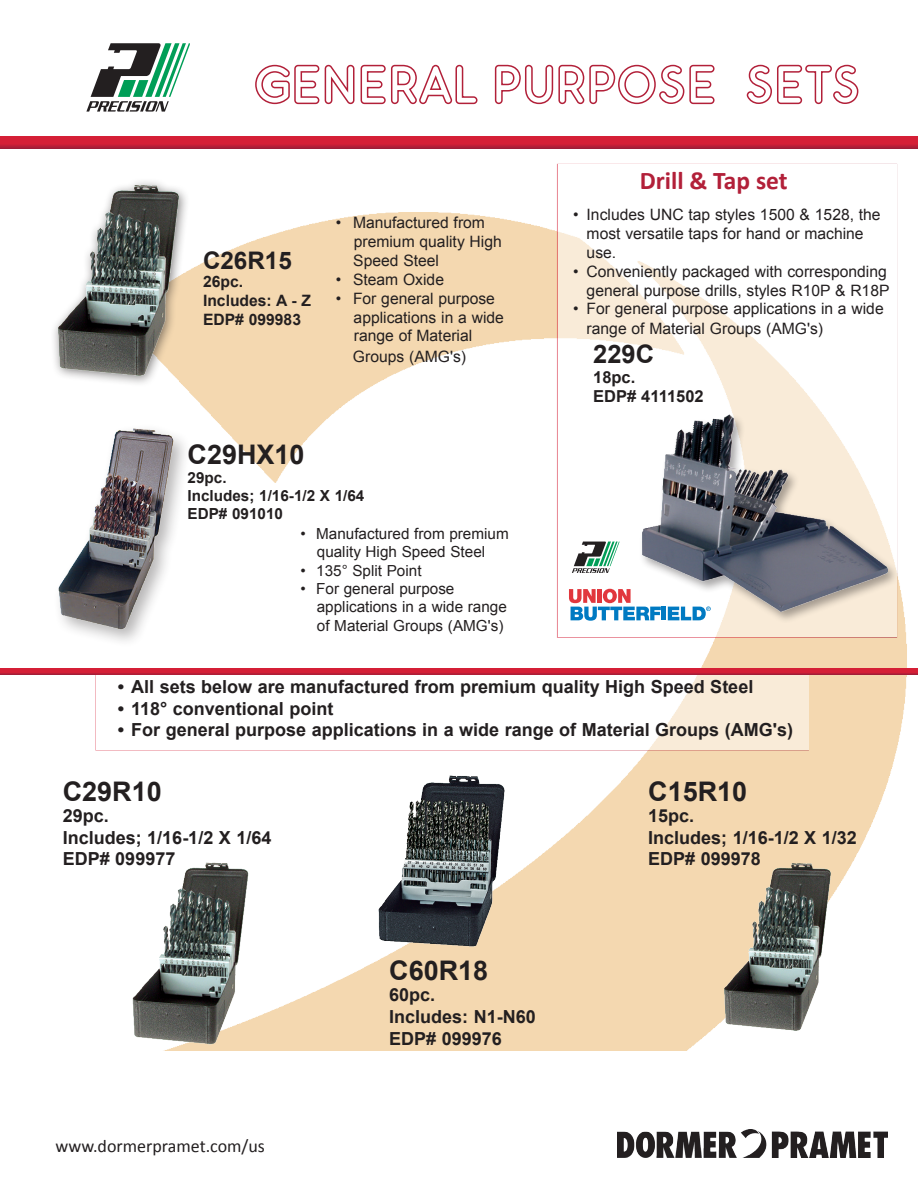
<style>
.page{position:relative;width:918px;height:1188px;background:#fff}
.page>*{position:absolute;margin:0;border:0;box-sizing:border-box;transform-origin:0 0}
.t1{font:700 27px "Arial";color:#231f20}
.t2{font:700 25.5px "Calibri";color:#b22039}
.t3{font:700 25.5px "Arial";color:#231f20}
.t4{font:700 24.15px "Arial";color:#231f20}
.t5{font:700 18px/21.6px "Arial";color:#231f20}
.t6{font:18px "Calibri";color:#231f20}
.t7{font:700 16.5px "Arial";color:#231f20}
.t8{font:15.6px/18.8px "Arial";color:#231f20}
.t9{font:700 15.6px "Arial";color:#231f20}
.t10{font:15.3px/18.3px "Arial";color:#231f20;text-align:center}
.t11{font:700 15.3px "Arial";color:#231f20}
</style>
<div class="page">
<img style="left:103px;top:212px;width:815px;height:839px">
<img style="left:617px;top:1130px;width:270px;height:27px">
<svg style="left:0;top:137px;width:918px;height:12px;background:#c71e36"></svg>
<svg style="left:255px;top:64px;width:223px;height:41px"></svg>
<svg style="left:494px;top:64px;width:221px;height:41px"></svg>
<svg style="left:746px;top:64px;width:113px;height:41px"></svg>
<div style="left:0;top:669px;width:918px;height:5px;background:#d51f36"></div>
<svg style="left:0;top:673px;width:786px;height:88px"></svg>
<svg style="left:557px;top:164px;width:340px;height:474px"></svg>
<div style="left:639px;top:413px;width:260px;height:211px;background:#231f20;opacity:.4"></div>
<img style="left:643px;top:415px;width:244px;height:197px">
<div style="left:51px;top:177px;width:139px;height:210px;background:#231f20;opacity:.57"></div>
<img style="left:51px;top:178px;width:135px;height:205px">
<img style="left:126px;top:856px;width:129px;height:195px">
<img style="left:356px;top:765px;width:179px;height:191px">
<img style="left:717px;top:856px;width:120px;height:182px">
<svg style="left:95px;top:674px;width:714px;height:77px"></svg>
<div style="left:53px;top:423px;width:138px;height:225px;background:#fff"></div>
<img style="left:58px;top:421px;width:123px;height:217px">
<svg style="left:569px;top:589px;width:92px;height:32px"></svg>
<hr style="left:662px;top:607px;width:4px;height:13px;background:#007ac2">
<svg style="left:668px;top:606px;width:43px;height:14px"></svg>
<svg style="left:86px;top:43px;width:104px;height:69px"></svg>
<svg style="left:572px;top:542px;width:47px;height:31px"></svg>
<p class="t4" style="left:203px;top:244px;width:90px">C26R15</p>
<p class="t9" style="left:203px;top:272px;width:42px">26pc.</p>
<p class="t9" style="left:203px;top:290px;width:110px">Includes: A - Z</p>
<p class="t9" style="left:203px;top:309px;width:100px">EDP# 099983</p>
<p class="t8" style="left:353px;top:214px;width:150px;text-indent:-17px">• Manufactured from premium quality High<br>Speed Steel</p>
<p class="t8" style="left:336px;top:270px;width:110px">• Steam Oxide</p>
<p class="t8" style="left:354px;top:289px;width:152px;text-indent:-18px">• For general purpose applications in a wide range of Material</p>
<p class="t8" style="left:353px;top:347px;width:115px">Groups (AMG's)</p>
<p class="t1" style="left:188px;top:437px;width:119px">C29HX10</p>
<p class="t11" style="left:188px;top:467px;width:41px">29pc.</p>
<p class="t11" style="left:188px;top:485px;width:178px">Includes; 1/16-1/2 X 1/64</p>
<p class="t11" style="left:188px;top:504px;width:97px">EDP# 091010</p>
<p class="t10" style="left:300px;top:525px;width:210px">• Manufactured from premium quality High Speed Steel</p>
<p class="t10" style="left:300px;top:561px;width:123px">• 135° Split Point</p>
<p class="t10" style="left:317px;top:580px;width:192px;text-align:left;text-indent:-16px">• For general purpose applications in a wide range of Material Groups (AMG's)</p>
<p class="t2" style="left:640px;top:164px;width:149px">Drill &amp; Tap set</p>
<p class="t8" style="left:587px;top:206px;width:296px;text-indent:-14px">• Includes UNC tap styles 1500 &amp; 1528, the most versatile taps for hand or machine use.</p>
<p class="t8" style="left:573px;top:262px;width:318px;text-align:right">• Conveniently packaged with corresponding general purpose drills, styles R10P &amp; R18P</p>
<p class="t8" style="left:587px;top:299px;width:299px;line-height:19.8px;text-indent:-14px">• For general purpose applications in a wide range of Material Groups (AMG's)</p>
<p class="t3" style="left:593px;top:337px;width:62px">229C</p>
<p class="t7" style="left:593px;top:366px;width:44px">18pc.</p>
<p class="t7" style="left:593px;top:386px;width:112px">EDP# 4111502</p>
<p class="t5" style="left:118px;top:676px;width:637px">• All sets below are manufactured from premium quality High Speed Steel</p>
<p class="t5" style="left:118px;top:698px;width:217px">• 118° conventional point</p>
<p class="t5" style="left:118px;top:720px;width:677px">• For general purpose applications in a wide range of Material Groups (AMG's)</p>
<p class="t1" style="left:63px;top:773px;width:101px">C29R10</p>
<p class="t5" style="left:63px;top:806px;width:48px">29pc.</p>
<p class="t5" style="left:63px;top:827px;width:210px">Includes; 1/16-1/2 X 1/64</p>
<p class="t5" style="left:63px;top:849px;width:114px">EDP# 099977</p>
<p class="t6" style="left:56px;top:1135px;width:211px">www.dormerpramet.com/us</p>
<p class="t1" style="left:389px;top:952px;width:101px">C60R18</p>
<p class="t5" style="left:389px;top:985px;width:48px">60pc.</p>
<p class="t5" style="left:389px;top:1006px;width:148px">Includes: N1-N60</p>
<p class="t5" style="left:389px;top:1028px;width:114px">EDP# 099976</p>
<p class="t1" style="left:648px;top:773px;width:101px">C15R10</p>
<p class="t5" style="left:648px;top:806px;width:48px">15pc.</p>
<p class="t5" style="left:648px;top:827px;width:210px">Includes; 1/16-1/2 X 1/32<br>EDP# 099978</p>
</div>
